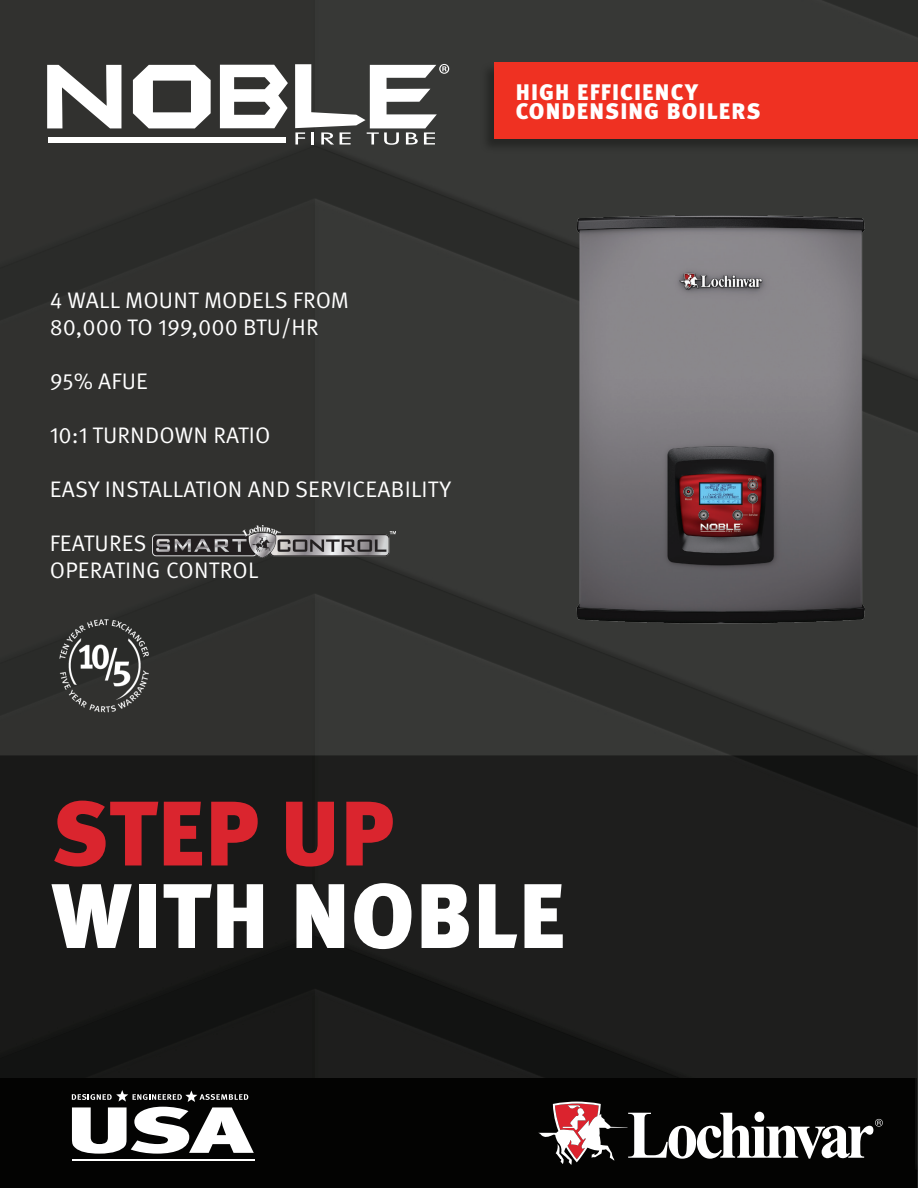
<style>
.page{position:relative;width:918px;height:1188px;background:#fff}
.page>*{position:absolute;margin:0;border:0;box-sizing:border-box;transform-origin:0 0}
.t1{font:900 91.5px "Meta Pro";letter-spacing:.01em;color:#fff}
.t2{font:900 91.5px "Meta Pro";letter-spacing:.01em;color:#da252e}
.t3{font:22.5px/27px "Meta Pro Norm";letter-spacing:.01em;color:#fff}
.t4{font:900 22.5px "Meta Pro";letter-spacing:.05em;color:#fff}
</style>
<div class="page">
<div style="left:0;top:0;width:918px;height:756px;background:#31312f"></div>
<svg style="left:0;top:756px;width:918px;height:432px;background:#161615"></svg>
<svg style="left:539px;top:1102px;width:344px;height:63px"></svg>
<svg style="left:72px;top:1090px;width:182px;height:64px"></svg>
<hr style="left:72px;top:1159px;width:183px;height:2px;background:#fff">
<div style="left:480px;top:61px;width:438px;height:93px;background:#2e2f2b"></div>
<div style="left:494px;top:63px;width:424px;height:76px;background:#ef3122"></div>
<img style="left:568px;top:210px;width:306px;height:420px">
<svg style="left:47px;top:65px;width:74px;height:63px"></svg>
<svg style="left:133px;top:65px;width:78px;height:63px"></svg>
<svg style="left:220px;top:65px;width:68px;height:63px"></svg>
<svg style="left:295px;top:64px;width:154px;height:81px"></svg>
<div style="left:49px;top:138px;width:237px;height:5px;background:#fff"></div>
<img style="left:152px;top:525px;width:243px;height:32px">
<img style="left:56px;top:617px;width:96px;height:97px">
<p class="t4" style="left:516px;top:74px;width:184px">HIGH EFFICIENCY</p>
<p class="t4" style="left:516px;top:94px;width:247px">CONDENSING BOILERS</p>
<p class="t3" style="left:50px;top:285px;width:301px">4 WALL MOUNT MODELS FROM<br>80,000 TO 199,000 BTU/HR</p>
<p class="t3" style="left:50px;top:366px;width:100px">95% AFUE</p>
<p class="t3" style="left:50px;top:420px;width:222px">10:1 TURNDOWN RATIO</p>
<p class="t3" style="left:50px;top:474px;width:403px">EASY INSTALLATION AND SERVICEABILITY</p>
<p class="t3" style="left:50px;top:528px;width:98px">FEATURES</p>
<p class="t3" style="left:50px;top:555px;width:210px">OPERATING CONTROL</p>
<p class="t2" style="left:51px;top:761px;width:344px">STEP UP</p>
<p class="t1" style="left:51px;top:844px;width:515px">WITH NOBLE</p>
</div>
